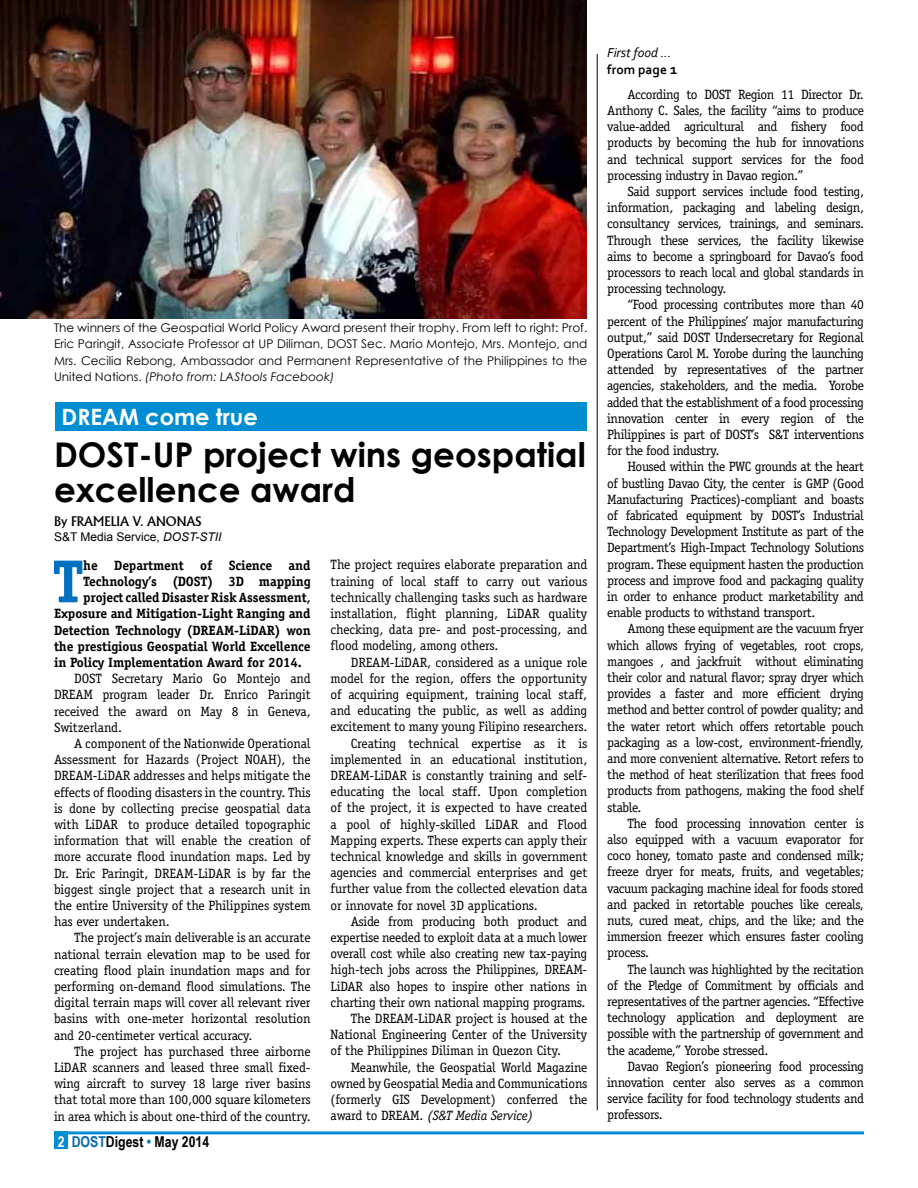
<style>
.page{position:relative;width:918px;height:1188px;background:#fff}
.page>*{position:absolute;margin:0;border:0;box-sizing:border-box;transform-origin:0 0}
.t1{font:700 60.75px "Officina Serif";color:#0070c0}
.t2{font:700 34.05px/34.5px "Century Gothic";color:#000}
.t3{font:700 22.5px "Century Gothic";color:#fff}
.t4{font:700 15px "Arial Narrow";color:#000}
.t5{font:13.5px/16.2px "Officina Serif";letter-spacing:-.02em;color:#000;text-align:justify}
.t6{font:700 13.5px "Officina Serif";letter-spacing:-.01em;color:#000}
.t7{font:italic 13.5px "Officina Serif";letter-spacing:-.015em;color:#000}
.t8{font:italic 13.5px/16.5px "Corbel";color:#000}
.t9{font:13.5px "Alberta";color:#000}
.t10{font:12px/16.5px "Century Gothic";color:#000;text-align:justify}
.t11{font:12px "Arial";color:#000}
.s1{font-style:italic}
.s2{color:#fff}
.s3{color:#0068b4}
.s4{color:#007fb8}
.s5{font-style:normal}
.s6{font-weight:700;font-style:normal}
.s7{font-weight:700;font-style:normal;font-size:15px}
</style>
<div class="page">
<hr style="left:54px;top:1131px;width:810px;height:3px;background:#008dd2">
<div style="left:54px;top:1132px;width:13px;height:17px;background:#008dd2"></div>
<div style="left:55px;top:403px;width:532px;height:28px;background:#008dd2"></div>
<img style="left:1px;top:0;width:586px;height:319px">
<hr style="left:597px;top:54px;width:1px;height:1056px;background:#000">
<p class="t10" style="left:54px;top:319px;width:535px">The winners of the Geospatial World Policy Award present their trophy. From left to right: Prof.<br>Eric Paringit, Associate Professor at UP Diliman, DOST Sec. Mario Montejo, Mrs. Montejo, and Mrs. Cecilia Rebong, Ambassador and Permanent Representative of the Philippines to the United Nations. <span class="s1">(Photo from: LAStools Facebook)</span></p>
<h3 class="t3" style="left:62px;top:400px;width:198px">DREAM come true</h3>
<h2 class="t2" style="left:54px;top:436px;width:533px">DOST-UP project wins geospatial excellence award</h2>
<p class="t9" style="left:54px;top:514px;width:149px">BY FRAMELIA V. ANONAS</p>
<p class="t11" style="left:54px;top:529px;width:169px">S&amp;T Media Service, <span class="s1">DOST-STII</span></p>
<h1 class="t1" style="left:52px;top:544px;width:33px">T</h1>
<p class="t6" style="left:83px;top:557px;width:229px">he Department of Science and</p>
<p class="t6" style="left:83px;top:573px;width:229px">Technology’s (DOST) 3D mapping</p>
<p class="t6" style="left:83px;top:589px;width:229px">project called Disaster Risk Assessment,</p>
<p class="t6" style="left:54px;top:605px;width:258px">Exposure and Mitigation-Light Ranging and</p>
<p class="t6" style="left:54px;top:622px;width:258px">Detection Technology (DREAM-LiDAR) won</p>
<p class="t6" style="left:54px;top:638px;width:258px">the prestigious Geospatial World Excellence</p>
<p class="t6" style="left:54px;top:654px;width:249px">in Policy Implementation Award for 2014.</p>
<p class="t5" style="left:54px;top:671px;width:258px;text-indent:20px">DOST Secretary Mario Go Montejo and DREAM program leader Dr. Enrico Paringit received the award on May 8 in Geneva, Switzerland.</p>
<p class="t5" style="left:54px;top:735px;width:258px;text-indent:20px">A component of the Nationwide Operational Assessment for Hazards (Project NOAH), the DREAM-LiDAR addresses and helps mitigate the effects of flooding disasters in the country. This is done by collecting precise geospatial data with LiDAR‬ to produce detailed topographic information that will enable the creation of more accurate flood inundation maps. Led by Dr. Eric Paringit, DREAM-LiDAR is by far the biggest single project that a research unit in the entire University of the Philippines system has ever undertaken.</p>
<p class="t5" style="left:54px;top:930px;width:258px;text-indent:20px">The project’s main deliverable is an accurate national terrain elevation map to be used for creating flood plain inundation maps and for performing on-demand flood simulations. The digital terrain maps will cover all relevant river basins with one-meter horizontal resolution and 20-centimeter vertical accuracy.</p>
<p class="t5" style="left:54px;top:1043px;width:258px;text-indent:20px">The project has purchased three airborne LiDAR scanners and leased three small fixed&shy;wing aircraft to survey 18 large river basins that total more than 100,000 square kilometers in area which is about one-third of the country.</p>
<p class="t4" style="left:58px;top:1130px;width:153px"><span class="s2">2</span> <span class="s3">DOST</span>Digest <span class="s4">•</span> May 2014</p>
<p class="t5" style="left:331px;top:557px;width:258px">The project requires elaborate preparation and training of local staff to carry out various technically challenging tasks such as hardware installation, flight planning, LiDAR quality checking, data pre- and post-processing, and flood modeling, among others.</p>
<p class="t5" style="left:351px;top:654px;width:238px">DREAM-LiDAR, considered as a unique role</p>
<p class="t5" style="left:331px;top:670px;width:258px">model for the region, offers the opportunity</p>
<p class="t5" style="left:331px;top:686px;width:258px">of acquiring equipment, training local staff,</p>
<p class="t5" style="left:331px;top:703px;width:258px">and educating the public, as well as adding</p>
<p class="t5" style="left:331px;top:719px;width:258px">excitement to many young Filipino researchers.</p>
<p class="t5" style="left:351px;top:735px;width:238px">Creating technical expertise as it is</p>
<p class="t5" style="left:331px;top:751px;width:258px">implemented in an educational institution,</p>
<p class="t5" style="left:331px;top:767px;width:258px">DREAM-LiDAR is constantly training and self-</p>
<p class="t5" style="left:331px;top:784px;width:258px">educating the local staff. Upon completion</p>
<p class="t5" style="left:331px;top:800px;width:258px">of the project, it is expected to have created</p>
<p class="t5" style="left:331px;top:816px;width:258px">a pool of highly-skilled LiDAR and Flood</p>
<p class="t5" style="left:331px;top:832px;width:258px">Mapping experts. These experts can apply their</p>
<p class="t5" style="left:331px;top:848px;width:258px">technical knowledge and skills in government</p>
<p class="t5" style="left:331px;top:865px;width:258px">agencies and commercial enterprises and get</p>
<p class="t5" style="left:331px;top:881px;width:258px">further value from the collected elevation data</p>
<p class="t5" style="left:331px;top:897px;width:209px">or innovate for novel 3D applications.</p>
<p class="t5" style="left:351px;top:913px;width:238px">Aside from producing both product and</p>
<p class="t5" style="left:331px;top:929px;width:258px">expertise needed to exploit data at a much lower</p>
<p class="t5" style="left:331px;top:946px;width:258px">overall cost while also creating new tax-paying</p>
<p class="t5" style="left:331px;top:962px;width:258px">high-tech jobs across the Philippines, DREAM-</p>
<p class="t5" style="left:331px;top:978px;width:258px">LiDAR also hopes to inspire other nations in</p>
<p class="t5" style="left:331px;top:994px;width:256px">charting their own national mapping programs.</p>
<p class="t5" style="left:351px;top:1010px;width:238px">The DREAM-LiDAR project is housed at the</p>
<p class="t5" style="left:331px;top:1027px;width:258px">National Engineering Center of the University</p>
<p class="t5" style="left:331px;top:1043px;width:232px">of the Philippines Diliman in Quezon City.</p>
<p class="t5" style="left:351px;top:1059px;width:238px">Meanwhile, the Geospatial World Magazine</p>
<p class="t5" style="left:331px;top:1075px;width:258px">owned by Geospatial Media and Communications</p>
<p class="t5" style="left:331px;top:1091px;width:258px">(formerly GIS Development) conferred the</p>
<p class="t7" style="left:331px;top:1108px;width:204px"><span class="s5">award to DREAM.</span> (S&amp;T Media Service)</p>
<p class="t8" style="left:607px;top:44px;width:72px">First food ... <span class="s6">from page</span> <span class="s7">1</span></p>
<p class="t5" style="left:607px;top:86px;width:258px;text-indent:20px">According to DOST Region 11 Director Dr.<br>Anthony C. Sales, the facility “aims to produce value-added agricultural and fishery food products by becoming the hub for innovations and technical support services for the food processing industry in Davao region.”</p>
<p class="t5" style="left:607px;top:183px;width:258px;text-indent:20px">Said support services include food testing, information, packaging and labeling design, consultancy services, trainings, and seminars.<br>Through these services, the facility likewise aims to become a springboard for Davao’s food processors to reach local and global standards in processing technology.</p>
<p class="t5" style="left:607px;top:297px;width:258px;text-indent:20px">“Food processing contributes more than 40 percent of the Philippines’ major manufacturing output,” said DOST Undersecretary for Regional Operations Carol M. Yorobe during the launching attended by representatives of the partner agencies, stakeholders, and the media. Yorobe added that the establishment of a food processing innovation center in every region of the Philippines is part of DOST’s S&amp;T interventions for the food industry.</p>
<p class="t5" style="left:607px;top:459px;width:258px;text-indent:20px">Housed within the PWC grounds at the heart of bustling Davao City, the center is GMP (Good Manufacturing Practices)-compliant and boasts of fabricated equipment by DOST’s Industrial Technology Development Institute as part of the Department’s High-Impact Technology Solutions program. These equipment hasten the production process and improve food and packaging quality in order to enhance product marketability and enable products to withstand transport.</p>
<p class="t5" style="left:607px;top:621px;width:258px;text-indent:20px">Among these equipment are the vacuum fryer which allows frying of vegetables, root crops, mangoes , and jackfruit without eliminating their color and natural flavor; spray dryer which provides a faster and more efficient drying method and better control of powder quality; and the water retort which offers retortable pouch packaging as a low-cost, environment-friendly, and more convenient alternative. Retort refers to the method of heat sterilization that frees food products from pathogens, making the food shelf stable.</p>
<p class="t5" style="left:607px;top:815px;width:258px;text-indent:20px">The food processing innovation center is also equipped with a vacuum evaporator for coco honey, tomato paste and condensed milk; freeze dryer for meats, fruits, and vegetables; vacuum packaging machine ideal for foods stored and packed in retortable pouches like cereals, nuts, cured meat, chips, and the like; and the immersion freezer which ensures faster cooling process.</p>
<p class="t5" style="left:607px;top:961px;width:258px;text-indent:20px">The launch was highlighted by the recitation of the Pledge of Commitment by officials and representatives of the partner agencies. “Effective technology application and deployment are possible with the partnership of government and the academe,” Yorobe stressed.</p>
<p class="t5" style="left:607px;top:1058px;width:258px;text-indent:20px">Davao Region’s pioneering food processing innovation center also serves as a common service facility for food technology students and professors.</p>
</div>
